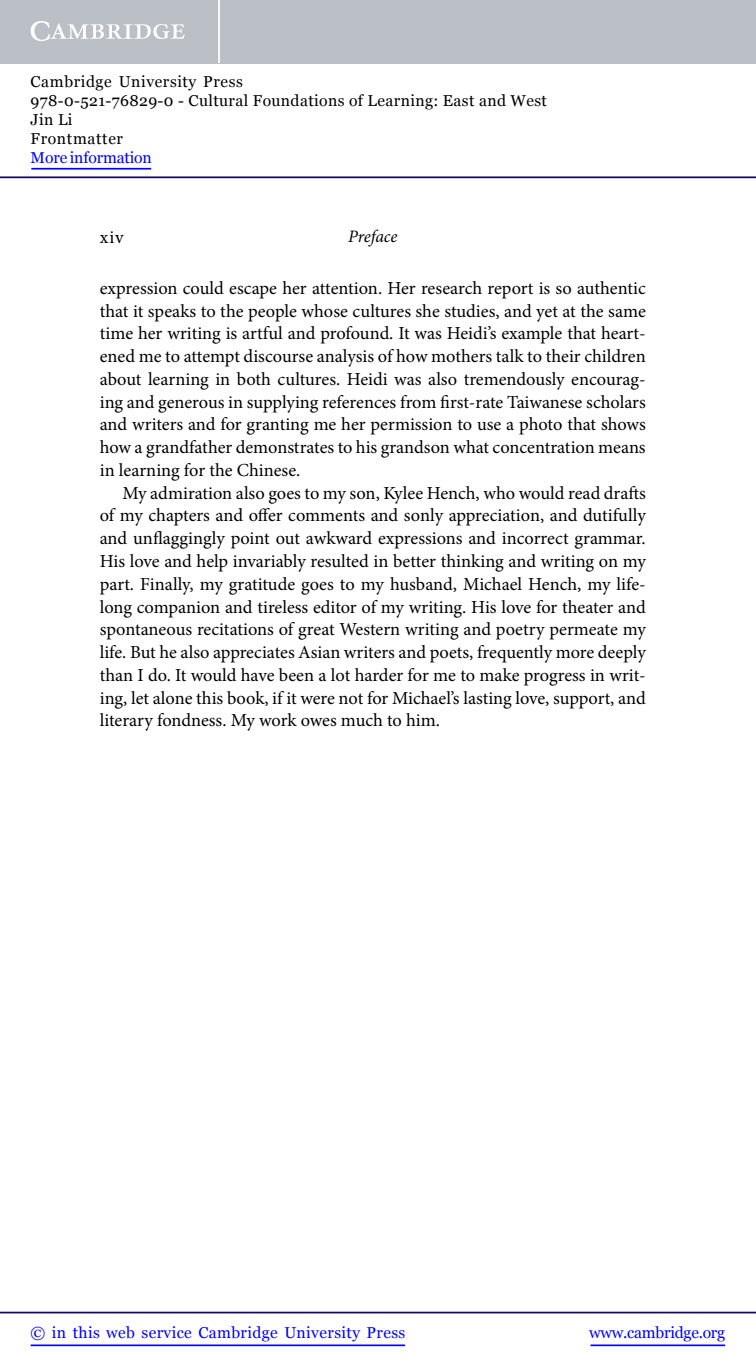
<style>
.page{position:relative;width:756px;height:1371px;background:#fff}
.page>*{position:absolute;margin:0;border:0;box-sizing:border-box;transform-origin:0 0}
.t1{font:18.38px "Minion Pro";letter-spacing:-.005em;color:#000}
.t2{font:italic 17.5px "Minion Pro";letter-spacing:-.005em;color:#000}
.t3{font:15.75px/18.9px "Georgia";letter-spacing:.025em;color:#000}
.t4{font:15.75px "Georgia";letter-spacing:.025em;color:#00f}
.t5{font:15.75px "Georgia";letter-spacing:-.015em;color:#00f}
.t6{font:15.75px "Georgia";letter-spacing:-.01em;color:#00f}
</style>
<div class="page">
<hr style="left:591px;top:1344px;width:134px;height:1px;background:#00f">
<hr style="left:0;top:1311px;width:756px;height:2px;background:#150666">
<hr style="left:31px;top:1344px;width:374px;height:1px;background:#00f">
<div style="left:0;top:0;width:756px;height:63px;background:#bac0c6"></div>
<svg style="left:31px;top:21px;width:154px;height:20px"></svg>
<hr style="left:218px;top:0;width:2px;height:63px;background:#fff">
<hr style="left:0;top:176px;width:756px;height:2px;background:#150666">
<hr style="left:31px;top:168px;width:120px;height:1px;background:#00f">
<p class="t3" style="left:31px;top:72px;width:518px">Cambridge University Press<br>978-0-521-76829-0 - Cultural Foundations of Learning: East and West<br>Jin Li<br>Frontmatter</p>
<p class="t6" style="left:31px;top:148px;width:123px">More information</p>
<p class="t1" style="left:100px;top:225px;width:26px">xiv</p>
<p class="t2" style="left:348px;top:225px;width:51px">Preface</p>
<p class="t1" style="left:100px;top:276px;width:548px">expression could escape her attention. Her research report is so authentic</p>
<p class="t1" style="left:100px;top:298px;width:548px">that it speaks to the people whose cultures she studies, and yet at the same</p>
<p class="t1" style="left:100px;top:321px;width:548px">time her writing is artful and profound. It was Heidi’s example that heart-</p>
<p class="t1" style="left:100px;top:344px;width:547px">ened me to attempt discourse analysis of how mothers talk to their children</p>
<p class="t1" style="left:100px;top:367px;width:547px">about learning in both cultures. Heidi was also tremendously encourag-</p>
<p class="t1" style="left:100px;top:389px;width:547px">ing and generous in supplying references from first-rate Taiwanese scholars</p>
<p class="t1" style="left:100px;top:412px;width:548px">and writers and for granting me her permission to use a photo that shows</p>
<p class="t1" style="left:100px;top:435px;width:547px">how a grandfather demonstrates to his grandson what concentration means</p>
<p class="t1" style="left:100px;top:458px;width:202px">in learning for the Chinese.</p>
<p class="t1" style="left:122px;top:480px;width:525px">My admiration also goes to my son, Kylee Hench, who would read drafts</p>
<p class="t1" style="left:100px;top:503px;width:548px">of my chapters and offer comments and sonly appreciation, and dutifully</p>
<p class="t1" style="left:100px;top:526px;width:547px">and unflaggingly point out awkward expressions and incorrect grammar.</p>
<p class="t1" style="left:100px;top:548px;width:548px">His love and help invariably resulted in better thinking and writing on my</p>
<p class="t1" style="left:100px;top:571px;width:548px">part. Finally, my gratitude goes to my husband, Michael Hench, my life-</p>
<p class="t1" style="left:100px;top:594px;width:548px">long companion and tireless editor of my writing. His love for theater and</p>
<p class="t1" style="left:100px;top:617px;width:548px">spontaneous recitations of great Western writing and poetry permeate my</p>
<p class="t1" style="left:100px;top:639px;width:548px">life. But he also appreciates Asian writers and poets, frequently more deeply</p>
<p class="t1" style="left:100px;top:662px;width:548px">than I do. It would have been a lot harder for me to make progress in writ-</p>
<p class="t1" style="left:100px;top:685px;width:548px">ing, let alone this book, if it were not for Michael’s lasting love, support, and</p>
<p class="t1" style="left:100px;top:708px;width:342px">literary fondness. My work owes much to him.</p>
<p class="t4" style="left:31px;top:1323px;width:376px">© in this web service Cambridge University Press</p>
<p class="t5" style="left:589px;top:1323px;width:137px">www.cambridge.org</p>
</div>
